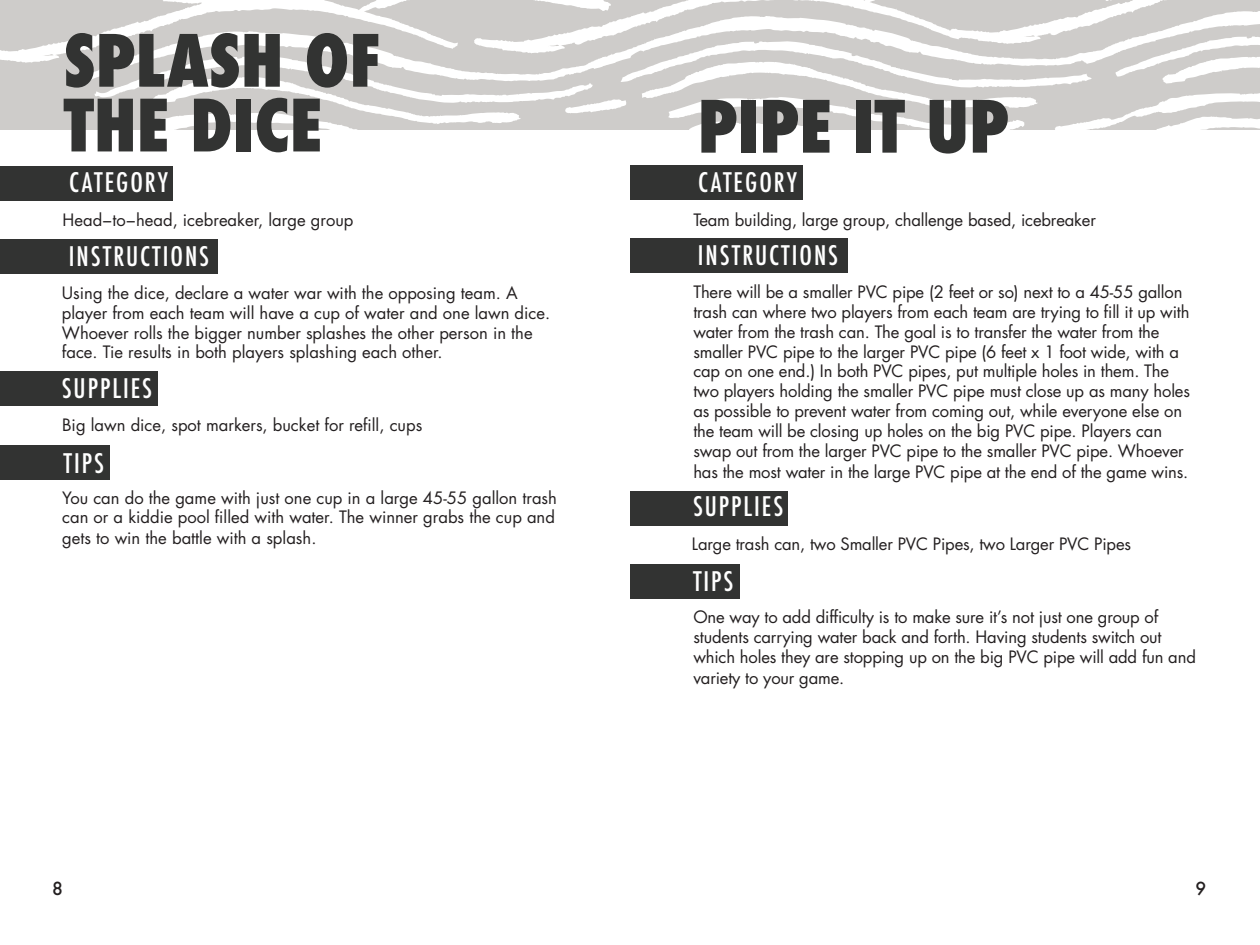
<style>
.page{position:relative;width:1260px;height:945px;background:#fff}
.page>*{position:absolute;margin:0;border:0;box-sizing:border-box;transform-origin:0 0}
.t1{font:800 condensed 70px "Futura";color:#323332}
.t2{font:500 condensed 26.25px "Futura";letter-spacing:.075em;color:#fff}
.t3{font:500 17.5px "Futura";color:#231f20}
.t4{font:16.62px/20.1px "Futura Std";letter-spacing:-.01em;color:#231f20}
</style>
<div class="page">
<svg style="left:0;top:0;width:1260px;height:387px"></svg>
<div style="left:0;top:166px;width:173px;height:34px;background:#323332"></div>
<div style="left:0;top:239px;width:218px;height:35px;background:#323332"></div>
<div style="left:0;top:371px;width:157px;height:35px;background:#323332"></div>
<div style="left:0;top:445px;width:109px;height:35px;background:#323332"></div>
<div style="left:630px;top:165px;width:173px;height:35px;background:#323332"></div>
<div style="left:630px;top:238px;width:218px;height:35px;background:#323332"></div>
<div style="left:630px;top:491px;width:158px;height:35px;background:#323332"></div>
<div style="left:630px;top:564px;width:109px;height:35px;background:#323332"></div>
<p class="t1" style="left:64px;top:13px;width:318px">SPLASH OF</p>
<p class="t1" style="left:64px;top:78px;width:260px">THE DICE</p>
<p class="t2" style="left:69px;top:165px;width:100px">CATEGORY</p>
<p class="t4" style="left:63px;top:210px;width:292px">Head−to−head, icebreaker, large group</p>
<p class="t2" style="left:69px;top:239px;width:142px">INSTRUCTIONS</p>
<p class="t4" style="left:62px;top:283px;width:490px">Using the dice, declare a water war with the opposing team. A player from each team will have a cup of water and one lawn dice.<br>Whoever rolls the bigger number splashes the other person in the face. Tie results in both players splashing each other.</p>
<p class="t2" style="left:62px;top:371px;width:92px">SUPPLIES</p>
<p class="t4" style="left:62px;top:415px;width:362px">Big lawn dice, spot markers, bucket for refill, cups</p>
<p class="t2" style="left:64px;top:446px;width:42px">TIPS</p>
<p class="t4" style="left:62px;top:487px;width:496px">You can do the game with just one cup in a large 45-55 gallon trash can or a kiddie pool filled with water. The winner grabs the cup and gets to win the battle with a splash.</p>
<p class="t3" style="left:52px;top:876px;width:12px">8</p>
<p class="t1" style="left:698px;top:79px;width:313px">PIPE IT UP</p>
<p class="t2" style="left:698px;top:166px;width:100px">CATEGORY</p>
<p class="t4" style="left:693px;top:210px;width:404px">Team building, large group, challenge based, icebreaker</p>
<p class="t2" style="left:698px;top:238px;width:142px">INSTRUCTIONS</p>
<p class="t4" style="left:693px;top:282px;width:498px">There will be a smaller PVC pipe (2 feet or so) next to a 45-55 gallon trash can where two players from each team are trying to fill it up with water from the trash can. The goal is to transfer the water from the smaller PVC pipe to the larger PVC pipe (6 feet x 1 foot wide, with a cap on one end.) In both PVC pipes, put multiple holes in them. The two players holding the smaller PVC pipe must close up as many holes as possible to prevent water from coming out, while everyone else on the team will be closing up holes on the big PVC pipe. Players can swap out from the larger PVC pipe to the smaller PVC pipe. Whoever has the most water in the large PVC pipe at the end of the game wins.</p>
<p class="t2" style="left:693px;top:489px;width:92px">SUPPLIES</p>
<p class="t4" style="left:692px;top:534px;width:441px">Large trash can, two Smaller PVC Pipes, two Larger PVC Pipes</p>
<p class="t2" style="left:693px;top:564px;width:42px">TIPS</p>
<p class="t4" style="left:693px;top:607px;width:504px">One way to add difficulty is to make sure it’s not just one group of students carrying water back and forth. Having students switch out which holes they are stopping up on the big PVC pipe will add fun and variety to your game.</p>
<p class="t3" style="left:1195px;top:876px;width:12px">9</p>
</div>
